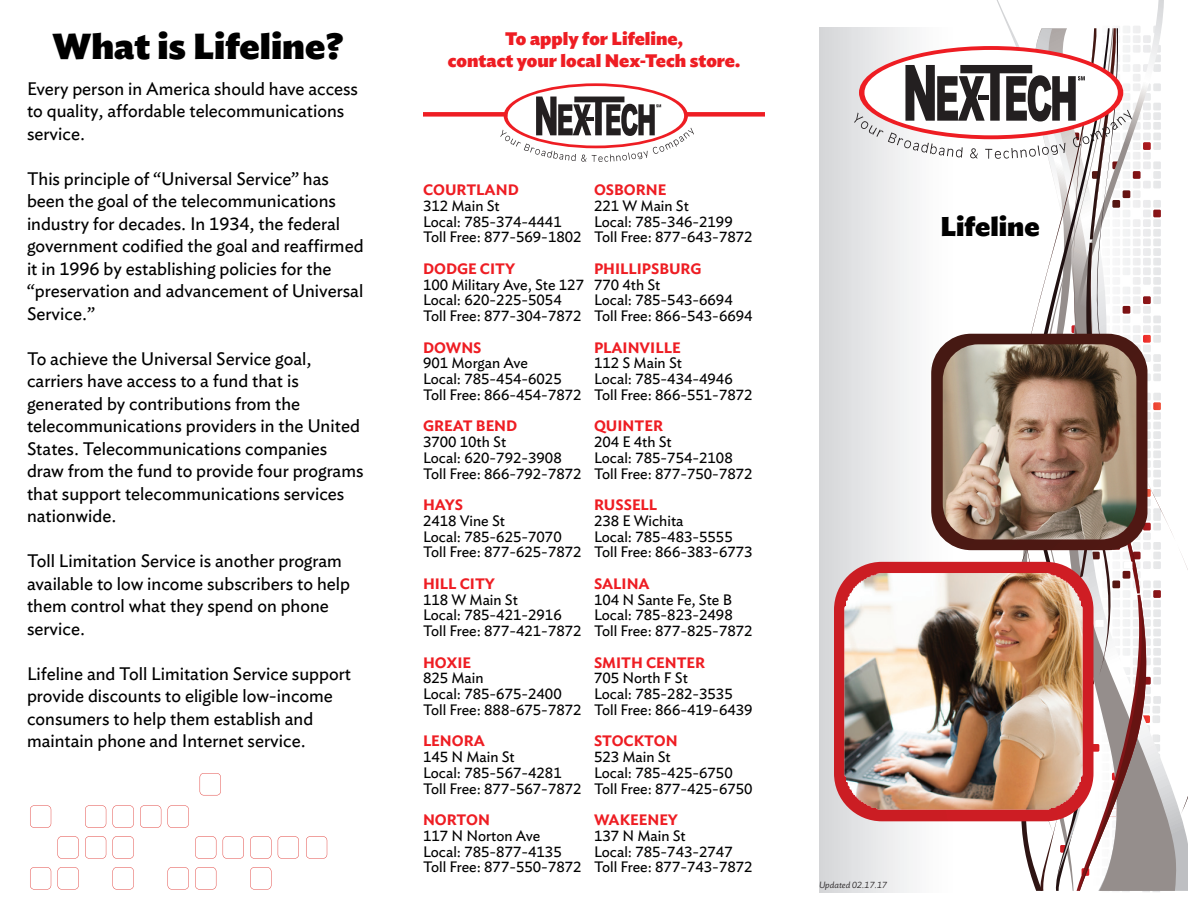
<style>
.page{position:relative;width:1188px;height:918px;background:#fff}
.page>*{position:absolute;margin:0;border:0;box-sizing:border-box;transform-origin:0 0}
.t1{font:900 36px "Ideal Sans";color:#000}
.t2{font:900 27px "Ideal Sans";color:#000}
.t3{font:18px/22.5px "Ideal Sans";color:#000}
.t4{font:900 18px "Ideal Sans";color:#ee1d23}
.t5{font:15px "Ideal Sans";color:#000}
.t6{font:600 15px "Ideal Sans";color:#ee1d23}
.t7{font:italic 300 9px "Ideal Sans";color:#231f20}
</style>
<div class="page">
<div style="left:819px;top:27px;width:352px;height:865px;background:#d9dadc"></div>
<div style="left:423px;top:112px;width:342px;height:5px;background:#ee1d23"></div>
<img style="left:837px;top:571px;width:17px;height:241px">
<svg style="left:30px;top:867px;width:21px;height:22px"></svg>
<svg style="left:58px;top:867px;width:21px;height:22px"></svg>
<svg style="left:113px;top:867px;width:21px;height:23px"></svg>
<svg style="left:168px;top:867px;width:21px;height:22px"></svg>
<svg style="left:195px;top:867px;width:21px;height:23px"></svg>
<svg style="left:250px;top:867px;width:21px;height:22px"></svg>
<svg style="left:306px;top:836px;width:21px;height:23px"></svg>
<svg style="left:58px;top:836px;width:21px;height:23px"></svg>
<svg style="left:85px;top:836px;width:21px;height:23px"></svg>
<svg style="left:113px;top:836px;width:21px;height:23px"></svg>
<svg style="left:200px;top:773px;width:21px;height:22px"></svg>
<svg style="left:195px;top:836px;width:21px;height:23px"></svg>
<svg style="left:223px;top:836px;width:21px;height:23px"></svg>
<svg style="left:250px;top:836px;width:21px;height:23px"></svg>
<svg style="left:278px;top:836px;width:21px;height:23px"></svg>
<svg style="left:30px;top:805px;width:21px;height:23px"></svg>
<svg style="left:85px;top:805px;width:21px;height:23px"></svg>
<svg style="left:113px;top:805px;width:21px;height:23px"></svg>
<svg style="left:140px;top:805px;width:21px;height:23px"></svg>
<svg style="left:168px;top:805px;width:21px;height:23px"></svg>
<svg style="left:500px;top:83px;width:194px;height:79px"></svg>
<img style="left:854px;top:0;width:334px;height:892px">
<img style="left:943px;top:344px;width:193px;height:195px">
<p class="t1" style="left:52px;top:17px;width:293px">What is Lifeline?</p>
<p class="t3" style="left:27px;top:76px;width:333px">Every person in America should have access to quality, affordable telecommunications service.</p>
<p class="t3" style="left:27px;top:166px;width:338px">This principle of “Universal Service” has been the goal of the telecommunications industry for decades. In 1934, the federal government codified the goal and reaffirmed it in 1996 by establishing policies for the “preservation and advancement of Universal Service.”</p>
<p class="t3" style="left:27px;top:346px;width:338px">To achieve the Universal Service goal, carriers have access to a fund that is generated by contributions from the telecommunications providers in the United States. Telecommunications companies draw from the fund to provide four programs that support telecommunications services nationwide.</p>
<p class="t3" style="left:27px;top:548px;width:325px">Toll Limitation Service is another program available to low income subscribers to help them control what they spend on phone service.</p>
<p class="t3" style="left:27px;top:661px;width:326px">Lifeline and Toll Limitation Service support provide discounts to eligible low-income consumers to help them establish and maintain phone and Internet service.</p>
<p class="t4" style="left:505px;top:24px;width:179px">To apply for Lifeline,</p>
<p class="t4" style="left:448px;top:46px;width:294px">contact your local Nex-Tech store.</p>
<p class="t6" style="left:423px;top:178px;width:97px">COURTLAND</p>
<p class="t5" style="left:423px;top:194px;width:78px">312 Main St</p>
<p class="t5" style="left:423px;top:210px;width:140px">Local: 785-374-4441</p>
<p class="t5" style="left:423px;top:226px;width:160px">Toll Free: 877-569-1802</p>
<p class="t6" style="left:423px;top:257px;width:94px">DODGE CITY</p>
<p class="t5" style="left:423px;top:273px;width:163px">100 Military Ave, Ste 127</p>
<p class="t5" style="left:423px;top:289px;width:140px">Local: 620-225-5054</p>
<p class="t5" style="left:423px;top:304px;width:160px">Toll Free: 877-304-7872</p>
<p class="t6" style="left:423px;top:336px;width:60px">DOWNS</p>
<p class="t5" style="left:423px;top:352px;width:107px">901 Morgan Ave</p>
<p class="t5" style="left:423px;top:367px;width:140px">Local: 785-454-6025</p>
<p class="t5" style="left:423px;top:383px;width:160px">Toll Free: 866-454-7872</p>
<p class="t6" style="left:423px;top:414px;width:96px">GREAT BEND</p>
<p class="t5" style="left:423px;top:430px;width:85px">3700 10th St</p>
<p class="t5" style="left:423px;top:446px;width:140px">Local: 620-792-3908</p>
<p class="t5" style="left:423px;top:462px;width:160px">Toll Free: 866-792-7872</p>
<p class="t6" style="left:423px;top:493px;width:41px">HAYS</p>
<p class="t5" style="left:423px;top:509px;width:84px">2418 Vine St</p>
<p class="t5" style="left:423px;top:525px;width:140px">Local: 785-625-7070</p>
<p class="t5" style="left:423px;top:541px;width:160px">Toll Free: 877-625-7872</p>
<p class="t6" style="left:423px;top:572px;width:74px">HILL CITY</p>
<p class="t5" style="left:423px;top:588px;width:96px">118 W Main St</p>
<p class="t5" style="left:423px;top:604px;width:140px">Local: 785-421-2916</p>
<p class="t5" style="left:423px;top:619px;width:160px">Toll Free: 877-421-7872</p>
<p class="t6" style="left:423px;top:651px;width:50px">HOXIE</p>
<p class="t5" style="left:423px;top:667px;width:62px">825 Main</p>
<p class="t5" style="left:423px;top:682px;width:140px">Local: 785-675-2400</p>
<p class="t5" style="left:423px;top:698px;width:160px">Toll Free: 888-675-7872</p>
<p class="t6" style="left:423px;top:729px;width:63px">LENORA</p>
<p class="t5" style="left:423px;top:745px;width:93px">145 N Main St</p>
<p class="t5" style="left:423px;top:761px;width:140px">Local: 785-567-4281</p>
<p class="t5" style="left:423px;top:777px;width:160px">Toll Free: 877-567-7872</p>
<p class="t6" style="left:423px;top:808px;width:69px">NORTON</p>
<p class="t5" style="left:423px;top:824px;width:119px">117 N Norton Ave</p>
<p class="t5" style="left:423px;top:840px;width:140px">Local: 785-877-4135</p>
<p class="t5" style="left:423px;top:856px;width:160px">Toll Free: 877-550-7872</p>
<p class="t6" style="left:594px;top:178px;width:74px">OSBORNE</p>
<p class="t5" style="left:594px;top:194px;width:96px">221 W Main St</p>
<p class="t5" style="left:594px;top:210px;width:140px">Local: 785-346-2199</p>
<p class="t5" style="left:594px;top:226px;width:160px">Toll Free: 877-643-7872</p>
<p class="t6" style="left:594px;top:257px;width:109px">PHILLIPSBURG</p>
<p class="t5" style="left:594px;top:273px;width:68px">770 4th St</p>
<p class="t5" style="left:594px;top:289px;width:140px">Local: 785-543-6694</p>
<p class="t5" style="left:594px;top:304px;width:160px">Toll Free: 866-543-6694</p>
<p class="t6" style="left:594px;top:336px;width:88px">PLAINVILLE</p>
<p class="t5" style="left:594px;top:352px;width:90px">112 S Main St</p>
<p class="t5" style="left:594px;top:367px;width:140px">Local: 785-434-4946</p>
<p class="t5" style="left:594px;top:383px;width:160px">Toll Free: 866-551-7872</p>
<p class="t6" style="left:594px;top:414px;width:71px">QUINTER</p>
<p class="t5" style="left:594px;top:430px;width:79px">204 E 4th St</p>
<p class="t5" style="left:594px;top:446px;width:140px">Local: 785-754-2108</p>
<p class="t5" style="left:594px;top:462px;width:160px">Toll Free: 877-750-7872</p>
<p class="t6" style="left:594px;top:493px;width:65px">RUSSELL</p>
<p class="t5" style="left:594px;top:509px;width:91px">238 E Wichita</p>
<p class="t5" style="left:594px;top:525px;width:140px">Local: 785-483-5555</p>
<p class="t5" style="left:594px;top:541px;width:160px">Toll Free: 866-383-6773</p>
<p class="t6" style="left:594px;top:572px;width:57px">SALINA</p>
<p class="t5" style="left:594px;top:588px;width:140px">104 N Sante Fe, Ste B</p>
<p class="t5" style="left:594px;top:604px;width:140px">Local: 785-823-2498</p>
<p class="t5" style="left:594px;top:619px;width:160px">Toll Free: 877-825-7872</p>
<p class="t6" style="left:594px;top:651px;width:113px">SMITH CENTER</p>
<p class="t5" style="left:594px;top:667px;width:95px">705 North F St</p>
<p class="t5" style="left:594px;top:682px;width:140px">Local: 785-282-3535</p>
<p class="t5" style="left:594px;top:698px;width:160px">Toll Free: 866-419-6439</p>
<p class="t6" style="left:594px;top:729px;width:85px">STOCKTON</p>
<p class="t5" style="left:594px;top:745px;width:78px">523 Main St</p>
<p class="t5" style="left:594px;top:761px;width:140px">Local: 785-425-6750</p>
<p class="t5" style="left:594px;top:777px;width:160px">Toll Free: 877-425-6750</p>
<p class="t6" style="left:594px;top:808px;width:86px">WAKEENEY</p>
<p class="t5" style="left:594px;top:824px;width:93px">137 N Main St</p>
<p class="t5" style="left:594px;top:840px;width:140px">Local: 785-743-2747</p>
<p class="t5" style="left:594px;top:856px;width:160px">Toll Free: 877-743-7872</p>
<p class="t2" style="left:940px;top:204px;width:101px">Lifeline</p>
<p class="t7" style="left:819px;top:878px;width:70px">Updated 02.17.17</p>
</div>
